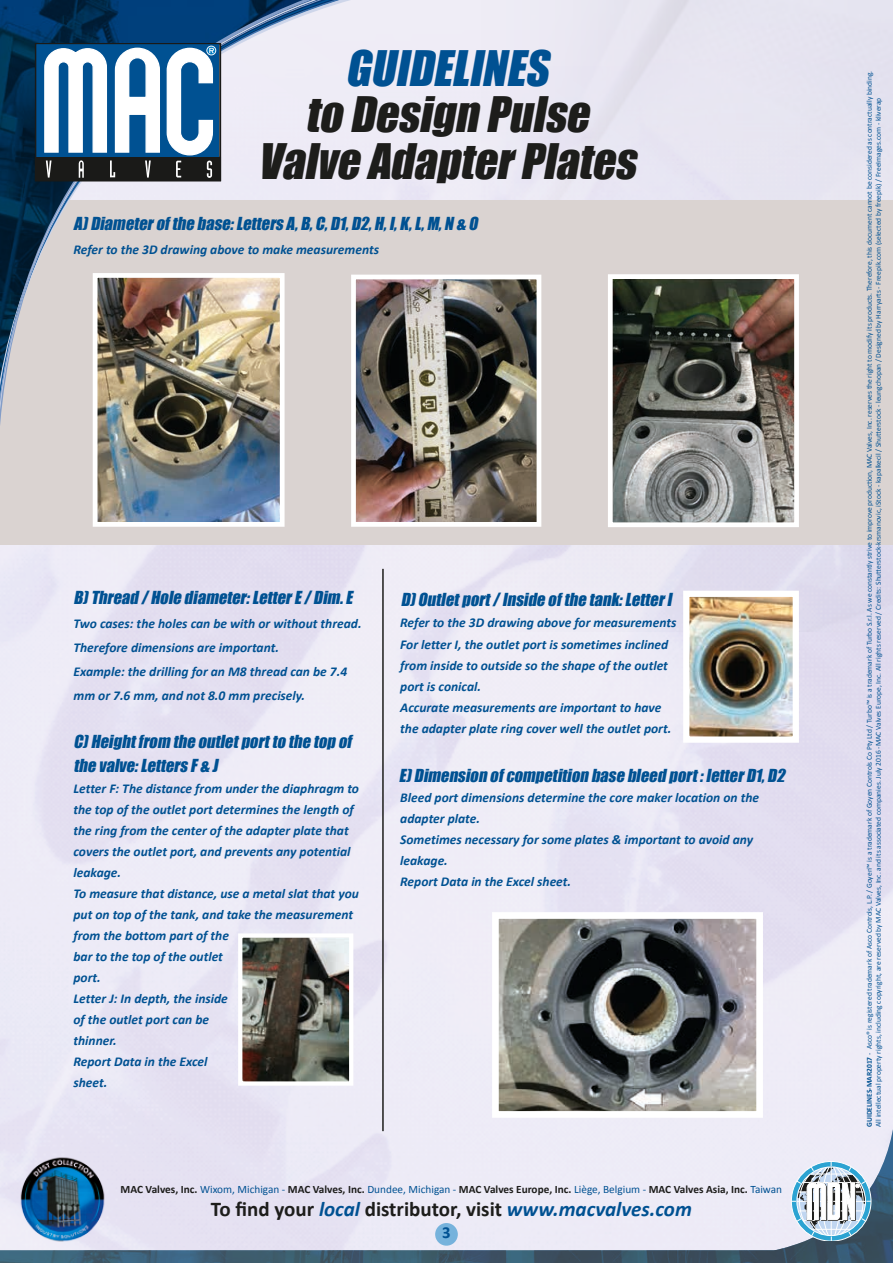
<style>
.page{position:relative;width:893px;height:1263px;background:#fff}
.page>*{position:absolute;margin:0;border:0;box-sizing:border-box;transform-origin:0 0}
.t1{font:italic 45px/46.5px "Impact";color:#1d1d1b;text-align:center}
.t2{font:italic 45px "Impact";color:#005192}
.t3{font:700 21px "Calibri";color:#1d1d1b}
.t4{font:700 16.8px "Calibri";color:#005192}
.t5{font:italic 16.5px/24px "Impact";color:#005192}
.t6{font:italic 700 13.5px/21px "Calibri";color:#005192}
.t7{font:700 11.25px "Calibri";color:#1d1d1b}
.t8{font:7.5px/9px "Calibri";color:#005192}
.s1{font-weight:400;color:#005192}
.s2{font-style:italic;color:#005192}
.s3{font-weight:700}
</style>
<div class="page">
<div style="left:0;top:0;width:893px;height:1263px;background:linear-gradient(to right,#e8e6f3,#e3e1ee)"></div>
<div style="left:0;top:200px;width:893px;height:344px;background:#dad3d1"></div>
<svg style="left:0;top:0;width:388px;height:585px"></svg>
<svg style="left:35px;top:43px;width:186px;height:138px"></svg>
<div style="left:435px;top:1223px;width:23px;height:23px;background:#76b3dc;border-radius:50%"></div>
<img style="left:99px;top:279px;width:180px;height:242px">
<div style="left:93px;top:273px;width:192px;height:254px;border:5px solid #fff"></div>
<img style="left:357px;top:281px;width:178px;height:240px">
<div style="left:351px;top:275px;width:190px;height:252px;border:5px solid #fff"></div>
<img style="left:614px;top:280px;width:179px;height:241px">
<div style="left:608px;top:274px;width:191px;height:253px;border:5px solid #fff"></div>
<img style="left:690px;top:598px;width:102px;height:138px">
<div style="left:683px;top:591px;width:116px;height:152px;border:6px solid #fff"></div>
<img style="left:500px;top:920px;width:255px;height:190px">
<div style="left:492px;top:912px;width:271px;height:206px;border:7px solid #fff"></div>
<hr style="left:382px;top:569px;width:2px;height:562px;background:#1d1d1b">
<img style="left:243px;top:938px;width:105px;height:143px">
<div style="left:238px;top:933px;width:115px;height:153px;border:4px solid #fff"></div>
<svg style="left:791px;top:1161px;width:80px;height:79px"></svg>
<img style="left:13px;top:1153px;width:97px;height:94px">
<h1 class="t2" style="left:345px;top:33px;width:216px">GUIDELINES</h1>
<h1 class="t1" style="left:258px;top:90px;width:391px">to Design Pulse<br>Valve AdapterPlates</h1>
<p class="t5" style="left:73px;top:211px;width:410px">A)Diameterofthe base:LettersA,B,C,D1,D2,H,I,K,L,M,N &amp; O</p>
<p class="t6" style="left:73px;top:239px;width:307px">Refer to the 3D drawing above to make measurements</p>
<p class="t5" style="left:73px;top:585px;width:285px">B)Thread /Hole diameter:LetterE/Dim.E</p>
<p class="t6" style="left:73px;top:611px;width:290px;line-height:24px">Two cases: the holes can be with or without thread.<br>Therefore dimensions are important.<br>Example: the drilling for an M8 thread can be 7.4 mm or 7.6 mm, and not 8.0 mm precisely.</p>
<p class="t5" style="left:73px;top:729px;width:284px">C)Heightfrom the outletportto the top of the valve:LettersF&amp; J</p>
<p class="t6" style="left:73px;top:778px;width:287px">Letter F: The distance from under the diaphragm to the top of the outlet port determines the length of the ring from the center of the adapter plate that covers the outlet port, and prevents any potential leakage.<br>To measure that distance, use a metal slat that you put on top of the tank, and take the measurement from the bottom part of the<br>bar to the top of the outlet<br>port.<br>Letter J: In depth, the inside<br>of the outlet port can be<br>thinner.<br>Report Data in the Excel<br>sheet.</p>
<p class="t5" style="left:401px;top:587px;width:277px">D)Outletport/Inside ofthe tank:LetterI</p>
<p class="t6" style="left:400px;top:612px;width:278px">Refer to the 3D drawing above for measurements For letter I, the outlet port is sometimes inclined from inside to outside so the shape of the outlet port is conical.<br>Accurate measurements are important to have the adapter plate ring cover well the outlet port.</p>
<p class="t5" style="left:399px;top:763px;width:392px">E)Dimension ofcompetition base bleed port:letterD1,D2</p>
<p class="t6" style="left:400px;top:787px;width:360px">Bleed port dimensions determine the core maker location on the adapter plate.<br>Sometimes necessary for some plates &amp; important to avoid any leakage.<br>Report Data in the Excel sheet.</p>
<p class="t7" style="left:121px;top:1181px;width:663px">MAC Valves, Inc. <span class="s1">Wixom, Michigan -</span> MAC Valves, Inc. <span class="s1">Dundee, Michigan -</span> MAC Valves Europe, Inc. <span class="s1">Liège, Belgium -</span> MAC Valves Asia, Inc. <span class="s1">Taiwan</span></p>
<h2 class="t3" style="left:211px;top:1195px;width:482px">To find your <span class="s2">local</span> distributor, visit <span class="s2">www.macvalves.com</span></h2>
<p class="t4" style="left:442px;top:1222px;width:10px">3</p>
<p class="t8" style="left:865px;top:1127px;width:1058px;rotate:-90deg"><span class="s3">GUIDELINES-MAR2017</span> - Asco® is registered trademark of Asco Controls, L.P. / Goyen™ is a trademark of Goyen Controls Co Pty Ltd / Turbo™ is a trademark of Turbo S.r.l. As we constantly strive to improve production, MAC Valves, Inc. reserves the right to modify its products. Therefore, this document cannot be considered as contractually binding.<br>All intellectual property rights, including copyright, are reserved by MAC Valves, Inc. and its associated companies. July 2016 -MAC Valves Europe, Inc. All rights reserved / Credits: Shutterstock-krsmanovic, iStock - kapalkecil / Shutterstock - leungchopan / Designed by Harryarts - Freepik.com (selected by freepik) / FreeImages.com - kliverap</p>
</div>
